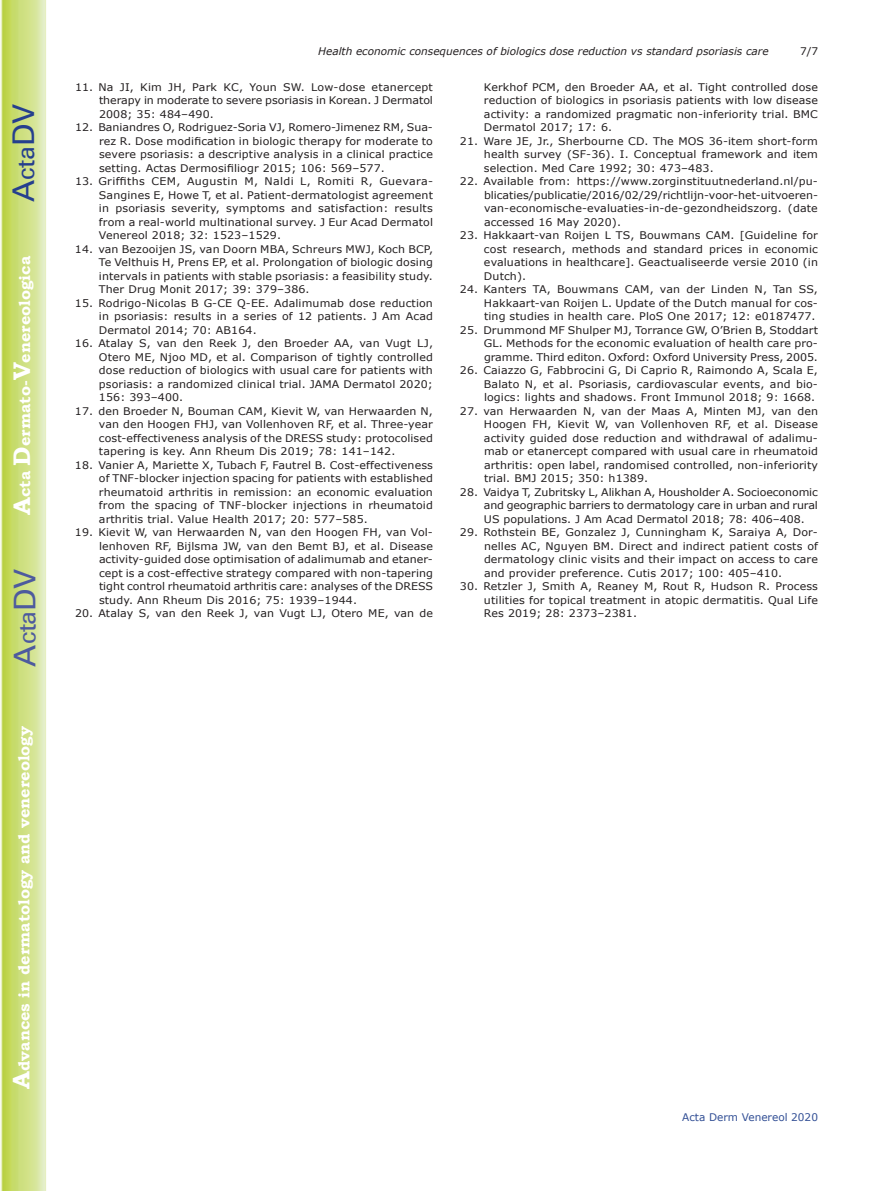
<style>
.page{position:relative;width:893px;height:1191px;background:#fff}
.page>*{position:absolute;margin:0;border:0;box-sizing:border-box;transform-origin:0 0}
.t1{font:30px "Univers";color:#4d5a9e}
.t2{font:30px "Univers";color:#253f8e}
.t3{font:700 15.75px "Bookman Old Style";color:#fff}
.t4{font:10.5px/13.5px "Verdana";letter-spacing:.01em;color:#231f20;text-align:justify;scale:1.05 1}
.t5{font:italic 10.5px "Verdana";color:#231f20}
.t6{font:10.5px "Verdana";color:#324f95}
.t7{font:10.5px "Verdana";letter-spacing:.01em;color:#231f20}
.s1{font-size:24px}
</style>
<div class="page">
<svg style="left:1px;top:0;width:45px;height:1191px;background:#cfe084"></svg>
<h1 class="t2" style="left:6px;top:202px;width:100px;rotate:-90deg">A<span class="s1">cta</span>DV</h1>
<h2 class="t3" style="left:15px;top:515px;width:260px;rotate:-90deg"><span class="s1">A</span>cta <span class="s1">D</span>ermato-<span class="s1">V</span>enereologica</h2>
<h1 class="t1" style="left:7px;top:666px;width:100px;rotate:-90deg">A<span class="s1">cta</span>DV</h1>
<h2 class="t3" style="left:15px;top:1088px;width:364px;rotate:-90deg"><span class="s1">A</span>dvances in dermatology and venereology</h2>
<p class="t5" style="left:318px;top:44px;width:452px">Health economic consequences of biologics dose reduction vs standard psoriasis care</p>
<p class="t7" style="left:800px;top:44px;width:20px">7/7</p>
<p class="t4" style="left:99px;top:80px;width:320px;text-indent:-24px">11. Na JI, Kim JH, Park KC, Youn SW. Low-dose etanercept therapy in moderate to severe psoriasis in Korean. J Dermatol 2008; 35: 484–490.</p>
<p class="t4" style="left:99px;top:121px;width:320px;text-indent:-24px">12. Baniandres O, Rodriguez-Soria VJ, Romero-Jimenez RM, Sua&shy;rez R. Dose modification in biologic therapy for moderate to severe psoriasis: a descriptive analysis in a clinical practice setting. Actas Dermosifiliogr 2015; 106: 569–577.</p>
<p class="t4" style="left:99px;top:175px;width:320px;text-indent:-24px">13. Griffiths CEM, Augustin M, Naldi L, Romiti R, Guevara-Sangines E, Howe T, et al. Patient-dermatologist agreement in psoriasis severity, symptoms and satisfaction: results from a real-world multinational survey. J Eur Acad Dermatol Venereol 2018; 32: 1523–1529.</p>
<p class="t4" style="left:99px;top:242px;width:320px;text-indent:-24px">14. van Bezooijen JS, van Doorn MBA, Schreurs MWJ, Koch BCP, Te Velthuis H, Prens EP, et al. Prolongation of biologic dosing intervals in patients with stable psoriasis: a feasibility study.<br>Ther Drug Monit 2017; 39: 379–386.</p>
<p class="t4" style="left:99px;top:296px;width:320px;text-indent:-24px">15. Rodrigo-Nicolas B G-CE Q-EE. Adalimumab dose reduction in psoriasis: results in a series of 12 patients. J Am Acad Dermatol 2014; 70: AB164.</p>
<p class="t4" style="left:99px;top:337px;width:320px;text-indent:-24px">16. Atalay S, van den Reek J, den Broeder AA, van Vugt LJ, Otero ME, Njoo MD, et al. Comparison of tightly controlled dose reduction of biologics with usual care for patients with psoriasis: a randomized clinical trial. JAMA Dermatol 2020; 156: 393–400.</p>
<p class="t4" style="left:99px;top:404px;width:320px;text-indent:-24px">17. den Broeder N, Bouman CAM, Kievit W, van Herwaarden N, van den Hoogen FHJ, van Vollenhoven RF, et al. Three-year cost-effectiveness analysis of the DRESS study: protocolised tapering is key. Ann Rheum Dis 2019; 78: 141–142.</p>
<p class="t4" style="left:99px;top:458px;width:320px;text-indent:-24px">18. Vanier A, Mariette X, Tubach F, Fautrel B. Cost-effectiveness of TNF-blocker injection spacing for patients with established rheumatoid arthritis in remission: an economic evaluation from the spacing of TNF-blocker injections in rheumatoid arthritis trial. Value Health 2017; 20: 577–585.</p>
<p class="t4" style="left:99px;top:526px;width:320px;text-indent:-24px">19. Kievit W, van Herwaarden N, van den Hoogen FH, van Vol&shy;lenhoven RF, Bijlsma JW, van den Bemt BJ, et al. Disease activity-guided dose optimisation of adalimumab and etaner&shy;cept is a cost-effective strategy compared with non-tapering tight control rheumatoid arthritis care: analyses of the DRESS study. Ann Rheum Dis 2016; 75: 1939–1944.</p>
<p class="t4" style="left:75px;top:607px;width:342px">20. Atalay S, van den Reek J, van Vugt LJ, Otero ME, van de</p>
<p class="t4" style="left:484px;top:80px;width:320px">Kerkhof PCM, den Broeder AA, et al. Tight controlled dose reduction of biologics in psoriasis patients with low disease activity: a randomized pragmatic non-inferiority trial. BMC Dermatol 2017; 17: 6.</p>
<p class="t4" style="left:484px;top:134px;width:320px;text-indent:-24px">21. Ware JE, Jr., Sherbourne CD. The MOS 36-item short-form health survey (SF-36). I. Conceptual framework and item selection. Med Care 1992; 30: 473–483.</p>
<p class="t4" style="left:484px;top:175px;width:320px;text-indent:-24px">22. Available from: https://www.zorginstituutnederland.nl/pu&shy;blicaties/publicatie/2016/02/29/richtlijn-voor-het-uitvoeren&shy;van-economische-evaluaties-in-de-gezondheidszorg. (date accessed 16 May 2020).</p>
<p class="t4" style="left:484px;top:229px;width:320px;text-indent:-24px">23. Hakkaart-van Roijen L TS, Bouwmans CAM. [Guideline for cost research, methods and standard prices in economic evaluations in healthcare]. Geactualiseerde versie 2010 (in Dutch).</p>
<p class="t4" style="left:484px;top:283px;width:320px;text-indent:-24px">24. Kanters TA, Bouwmans CAM, van der Linden N, Tan SS, Hakkaart-van Roijen L. Update of the Dutch manual for cos&shy;ting studies in health care. PloS One 2017; 12: e0187477.</p>
<p class="t4" style="left:484px;top:323px;width:320px;text-indent:-24px">25. Drummond MF Shulper MJ, Torrance GW, O’Brien B, Stoddart GL. Methods for the economic evaluation of health care pro&shy;gramme. Third editon. Oxford: Oxford University Press, 2005.</p>
<p class="t4" style="left:484px;top:364px;width:320px;text-indent:-24px">26. Caiazzo G, Fabbrocini G, Di Caprio R, Raimondo A, Scala E, Balato N, et al. Psoriasis, cardiovascular events, and bio&shy;logics: lights and shadows. Front Immunol 2018; 9: 1668.</p>
<p class="t4" style="left:484px;top:404px;width:320px;text-indent:-24px">27. van Herwaarden N, van der Maas A, Minten MJ, van den Hoogen FH, Kievit W, van Vollenhoven RF, et al. Disease activity guided dose reduction and withdrawal of adalimu&shy;mab or etanercept compared with usual care in rheumatoid arthritis: open label, randomised controlled, non-inferiority trial. BMJ 2015; 350: h1389.</p>
<p class="t4" style="left:484px;top:485px;width:320px;text-indent:-24px">28. Vaidya T, Zubritsky L, Alikhan A, Housholder A. Socioeconomic and geographic barriers to dermatology care in urban and rural US populations. J Am Acad Dermatol 2018; 78: 406–408.</p>
<p class="t4" style="left:484px;top:526px;width:320px;text-indent:-24px">29. Rothstein BE, Gonzalez J, Cunningham K, Saraiya A, Dor&shy;nelles AC, Nguyen BM. Direct and indirect patient costs of dermatology clinic visits and their impact on access to care and provider preference. Cutis 2017; 100: 405–410.</p>
<p class="t4" style="left:484px;top:580px;width:320px;text-indent:-24px">30. Retzler J, Smith A, Reaney M, Rout R, Hudson R. Process utilities for topical treatment in atopic dermatitis. Qual Life Res 2019; 28: 2373–2381.</p>
<p class="t6" style="left:682px;top:1110px;width:137px">Acta Derm Venereol 2020</p>
</div>
